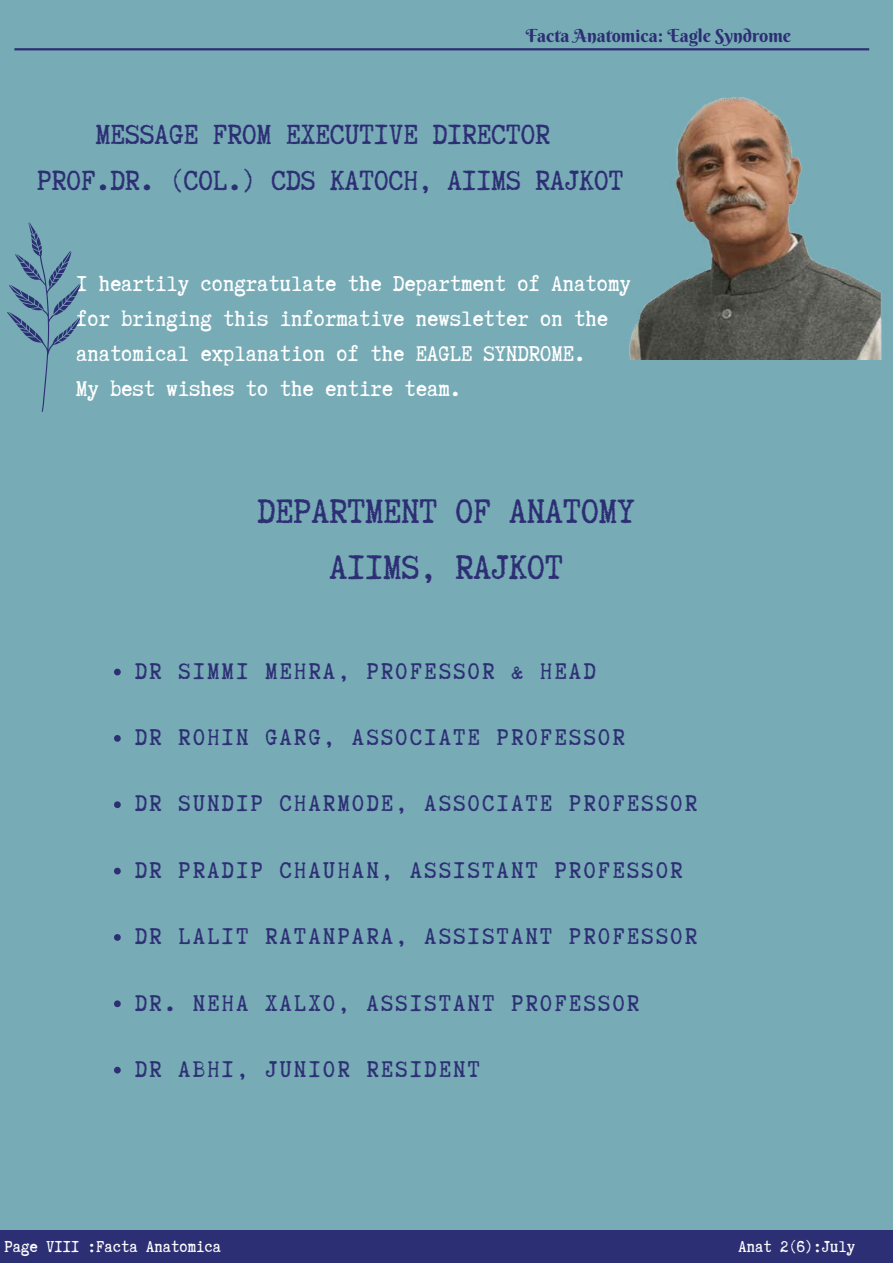
<style>
.page{position:relative;width:893px;height:1264px;background:#fff}
.page>*{position:absolute;margin:0;border:0;box-sizing:border-box;transform-origin:0 0}
.t1{font:40.5px/56.2px "Truetypewriter Polygl OTT";color:#2d2f74;text-align:center}
.t2{font:33px/46px "Truetypewriter Polygl OTT";color:#2d2f74;text-align:center}
.t3{font:27px "Truetypewriter Polygl OTT";letter-spacing:.09em;color:#2d2f74}
.t4{font:25.5px/34.8px "Truetypewriter Polygl OTT";color:#fff}
.t5{font:18.75px "Truetypewriter Polygl OTT";color:#fff}
.t6{font:18px "Berkshire Swash";color:#2d2f74}
</style>
<div class="page">
<div style="left:0;top:0;width:892px;height:1262px;background:#77abb6"></div>
<img style="left:629px;top:97px;width:253px;height:262px">
<div style="left:0;top:1230px;width:892px;height:32px;background:#2d2f74"></div>
<hr style="left:14px;top:48px;width:855px;height:2px;background:#2d2f74">
<svg style="left:7px;top:222px;width:74px;height:190px"></svg>
<svg style="left:114px;top:668px;width:7px;height:7px"></svg>
<svg style="left:114px;top:735px;width:7px;height:6px"></svg>
<svg style="left:114px;top:801px;width:7px;height:7px"></svg>
<svg style="left:114px;top:867px;width:7px;height:7px"></svg>
<svg style="left:114px;top:934px;width:7px;height:6px"></svg>
<svg style="left:114px;top:1000px;width:7px;height:7px"></svg>
<svg style="left:114px;top:1066px;width:7px;height:7px"></svg>
<p class="t6" style="left:526px;top:24px;width:267px">Facta Anatomica: Eagle Syndrome</p>
<p class="t2" style="left:37px;top:111px;width:587px">MESSAGE FROM EXECUTIVE DIRECTOR<br>PROF.DR. (COL.) CDS KATOCH, AIIMS RAJKOT</p>
<p class="t4" style="left:76px;top:266px;width:556px">I heartily congratulate the Department of Anatomy for bringing this informative newsletter on the anatomical explanation of the EAGLE SYNDROME.<br>My best wishes to the entire team.</p>
<h1 class="t1" style="left:257px;top:482px;width:379px">DEPARTMENT OF ANATOMY<br>AIIMS, RAJKOT</h1>
<p class="t3" style="left:135px;top:657px;width:462px">DR SIMMI MEHRA, PROFESSOR &amp; HEAD</p>
<p class="t3" style="left:135px;top:723px;width:491px">DR ROHIN GARG, ASSOCIATE PROFESSOR</p>
<p class="t3" style="left:135px;top:789px;width:563px">DR SUNDIP CHARMODE, ASSOCIATE PROFESSOR</p>
<p class="t3" style="left:135px;top:856px;width:549px">DR PRADIP CHAUHAN, ASSISTANT PROFESSOR</p>
<p class="t3" style="left:135px;top:922px;width:563px">DR LALIT RATANPARA, ASSISTANT PROFESSOR</p>
<p class="t3" style="left:135px;top:988px;width:505px">DR. NEHA XALXO, ASSISTANT PROFESSOR</p>
<p class="t3" style="left:135px;top:1055px;width:346px">DR ABHI, JUNIOR RESIDENT</p>
<p class="t5" style="left:4px;top:1236px;width:218px">Page VIII :Facta Anatomica</p>
<p class="t5" style="left:738px;top:1236px;width:118px">Anat 2(6):July</p>
</div>
